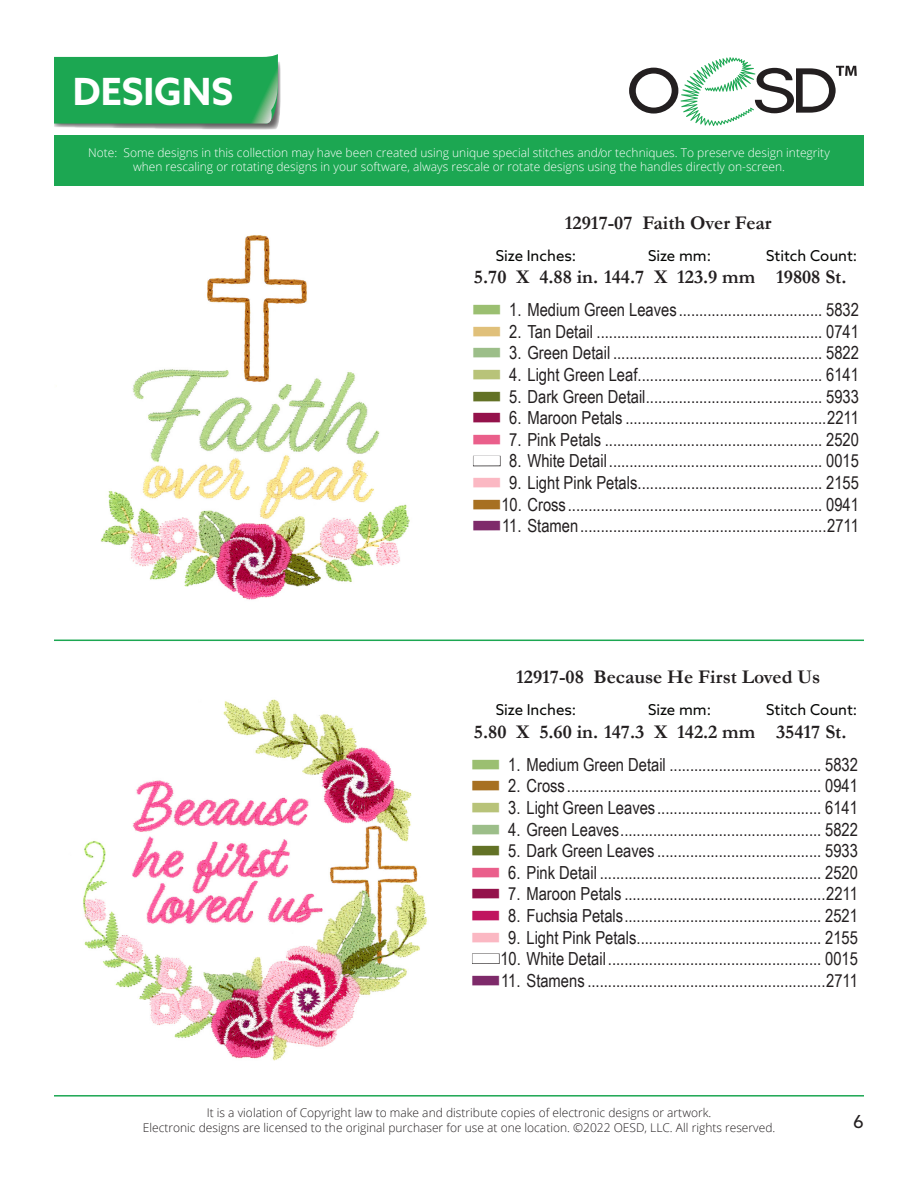
<style>
.page{position:relative;width:918px;height:1188px;background:#fff}
.page>*{position:absolute;margin:0;border:0;box-sizing:border-box;transform-origin:0 0}
.t1{font:700 37.5px "Azo Sans";color:#fff}
.t2{font:700 19.5px "Garamond";color:#231f20}
.t3{font:18px "Arial Narrow";color:#231f20}
.t4{font:18px "Azo Sans";color:#231f20}
.t5{font:15px "Azo Sans";color:#040503}
.t6{font:300 12px/14.4px "Open Sans";color:#fff;text-align:center}
.t7{font:300 12px/14.4px "Open Sans";color:#231f20;text-align:center}
.s1{font-family:"threadchart";color:#9bbf71}
.s2{font-family:"threadchart";color:#e0c07a}
.s3{font-family:"threadchart";color:#9cbe89}
.s4{font-family:"threadchart";color:#b8c379}
.s5{font-family:"threadchart";color:#637226}
.s6{font-family:"threadchart";color:#94124b}
.s7{font-family:"threadchart";color:#ea5f8b}
.s8{font-family:"threadchart"}
.s9{font-family:"threadchart";color:#fbb8c3}
.s10{font-family:"threadchart";color:#a77021}
.s11{font-family:"threadchart";color:#7e2a6a}
.s12{font-family:"threadchart";color:#c0145f}
</style>
<div class="page">
<svg style="left:629px;top:57px;width:228px;height:69px"></svg>
<div style="left:54px;top:135px;width:810px;height:51px;background:#1ca752"></div>
<hr style="left:54px;top:640px;width:810px;height:1px;background:#1ca752">
<hr style="left:54px;top:1095px;width:810px;height:2px;background:#1ca752">
<svg style="left:54px;top:54px;width:227px;height:76px;background:#36ab63"></svg>
<img style="left:100px;top:235px;width:310px;height:365px">
<img style="left:83px;top:699px;width:344px;height:362px">
<p class="t1" style="left:73px;top:67px;width:162px">DESIGNS</p>
<p class="t6" style="left:88px;top:145px;width:743px">Note: Some designs in this collection may have been created using unique special stitches and/or techniques. To preserve design integrity when rescaling or rotating designs in your software, always rescale or rotate designs using the handles directly on-screen.</p>
<p class="t2" style="left:565px;top:209px;width:208px">12917-07 Faith Over Fear</p>
<p class="t5" style="left:496px;top:246px;width:82px">Size Inches:</p>
<p class="t5" style="left:648px;top:246px;width:65px">Size mm:</p>
<p class="t5" style="left:766px;top:246px;width:93px">Stitch Count:</p>
<p class="t2" style="left:776px;top:264px;width:72px">19808 St.</p>
<p class="t3" style="left:473px;top:297px;width:387px"><span class="s1">n</span> 1. Medium Green Leaves................................... 5832</p>
<p class="t3" style="left:473px;top:318px;width:387px"><span class="s2">n</span> 2. Tan Detail ....................................................... 0741</p>
<p class="t3" style="left:473px;top:340px;width:387px"><span class="s3">n</span> 3. Green Detail ................................................... 5822</p>
<p class="t3" style="left:473px;top:362px;width:387px"><span class="s4">n</span> 4. Light Green Leaf............................................. 6141</p>
<p class="t3" style="left:473px;top:383px;width:387px"><span class="s5">n</span> 5. Dark Green Detail........................................... 5933</p>
<p class="t3" style="left:473px;top:405px;width:387px"><span class="s6">n</span> 6. Maroon Petals .................................................2211</p>
<p class="t3" style="left:473px;top:426px;width:387px"><span class="s7">n</span> 7. Pink Petals ..................................................... 2520</p>
<p class="t3" style="left:473px;top:448px;width:387px"><span class="s8">n</span> 8. White Detail.................................................... 0015</p>
<p class="t3" style="left:473px;top:470px;width:387px"><span class="s9">n</span> 9. Light Pink Petals............................................. 2155</p>
<p class="t3" style="left:473px;top:491px;width:387px"><span class="s10">n</span>10. Cross.............................................................. 0941</p>
<p class="t3" style="left:473px;top:513px;width:387px"><span class="s11">n</span>11. Stamen............................................................2711</p>
<p class="t2" style="left:474px;top:264px;width:283px">5.70 X 4.88 in. 144.7 X 123.9 mm</p>
<p class="t2" style="left:516px;top:664px;width:306px">12917-08 Because He First Loved Us</p>
<p class="t5" style="left:496px;top:700px;width:82px">Size Inches:</p>
<p class="t5" style="left:648px;top:700px;width:65px">Size mm:</p>
<p class="t5" style="left:766px;top:700px;width:93px">Stitch Count:</p>
<p class="t2" style="left:474px;top:718px;width:283px">5.80 X 5.60 in. 147.3 X 142.2 mm</p>
<p class="t2" style="left:776px;top:718px;width:72px">35417 St.</p>
<p class="t3" style="left:472px;top:751px;width:387px"><span class="s1">n</span> 1. Medium Green Detail ..................................... 5832</p>
<p class="t3" style="left:472px;top:773px;width:387px"><span class="s10">n</span> 2. Cross.............................................................. 0941</p>
<p class="t3" style="left:472px;top:794px;width:387px"><span class="s4">n</span> 3. Light Green Leaves........................................ 6141</p>
<p class="t3" style="left:472px;top:816px;width:387px"><span class="s3">n</span> 4. Green Leaves................................................. 5822</p>
<p class="t3" style="left:472px;top:838px;width:387px"><span class="s5">n</span> 5. Dark Green Leaves ........................................ 5933</p>
<p class="t3" style="left:472px;top:859px;width:387px"><span class="s7">n</span> 6. Pink Detail ...................................................... 2520</p>
<p class="t3" style="left:472px;top:881px;width:387px"><span class="s6">n</span> 7. Maroon Petals .................................................2211</p>
<p class="t3" style="left:472px;top:902px;width:387px"><span class="s12">n</span> 8. Fuchsia Petals................................................ 2521</p>
<p class="t3" style="left:472px;top:924px;width:387px"><span class="s9">n</span> 9. Light Pink Petals............................................. 2155</p>
<p class="t3" style="left:472px;top:946px;width:387px"><span class="s8">n</span>10. White Detail.................................................... 0015</p>
<p class="t3" style="left:472px;top:967px;width:387px"><span class="s11">n</span>11. Stamens ..........................................................2711</p>
<p class="t7" style="left:143px;top:1105px;width:634px">It is a violation of Copyright law to make and distribute copies of electronic designs or artwork.<br>Electronic designs are licensed to the original purchaser for use at one location. ©2022 OESD, LLC. All rights reserved.</p>
<p class="t4" style="left:853px;top:1109px;width:12px">6</p>
</div>
